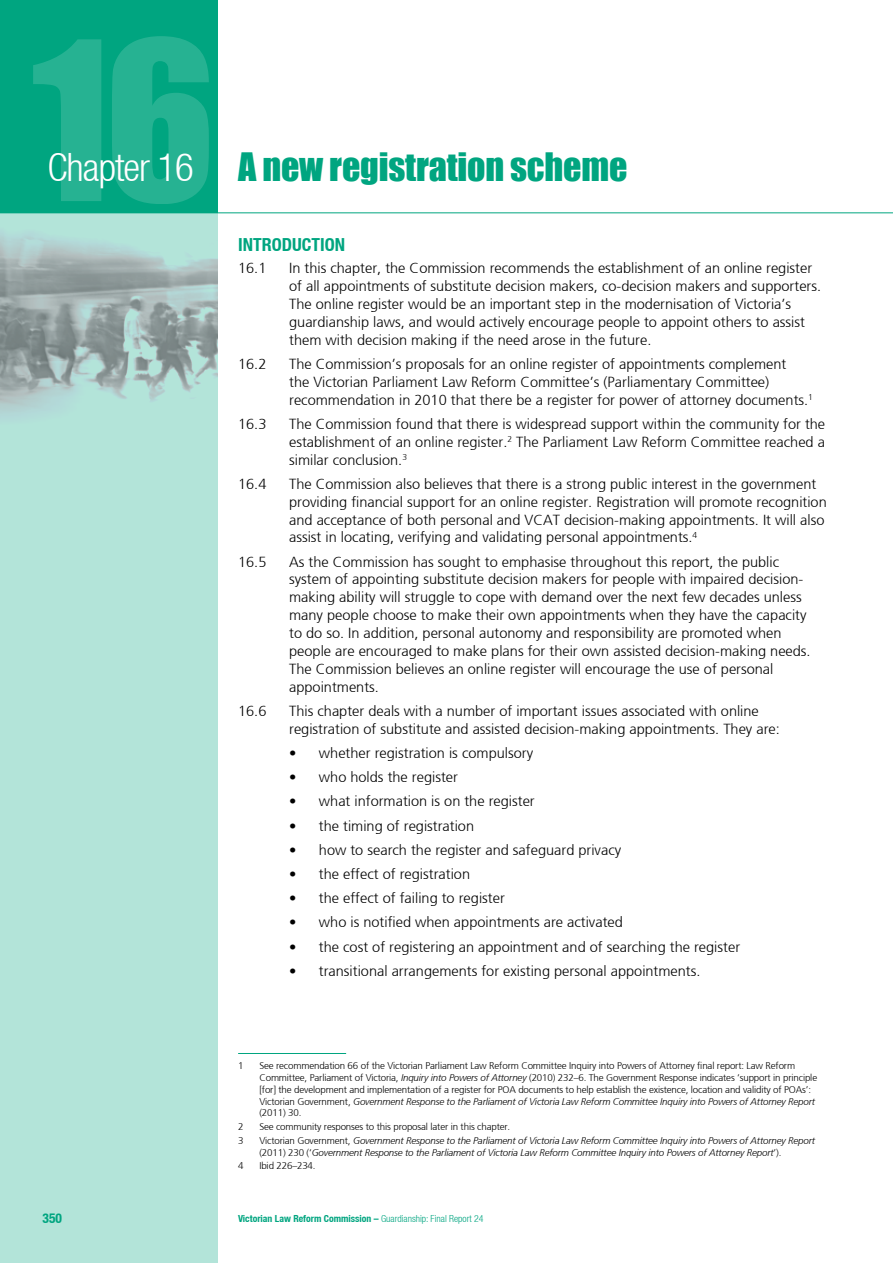
<style>
.page{position:relative;width:893px;height:1263px;background:#fff}
.page>*{position:absolute;margin:0;border:0;box-sizing:border-box;transform-origin:0 0}
.t1{font:204.6px "Impact";color:#fff}
.t2{font:36px "Impact";letter-spacing:-.005em;color:#00a580}
.t3{font:700 condensed 18px "Helvetica Neue LT";color:#00a580}
.t4{font:300 14.55px/17.9px "Frutiger";color:#000}
.t5{font:700 condensed 13.5px "Helvetica Neue LT";color:#00a580}
.t6{font:300 9.75px/11.7px "Frutiger";letter-spacing:-.015em;color:#000}
.t7{font:italic 300 9.75px/11.7px "Frutiger";letter-spacing:-.015em;color:#000}
.t8{font:700 condensed 9.75px "Helvetica Neue LT";color:#00a580}
.s1{font-family:"Helvetica Neue LT";font-weight:300;font-stretch:condensed;font-size:39px;color:#fff}
.s2{font-style:italic}
.s3{font-style:normal}
.s4{font-weight:300}
</style>
<div class="page">
<div style="left:0;top:191px;width:217px;height:1072px;background:#b3e4d9"></div>
<div style="left:0;top:0;width:217px;height:213px;background:#00a580"></div>
<hr style="left:0;top:213px;width:893px;height:1px;background:#00a580">
<img style="left:0;top:213px;width:217px;height:205px">
<hr style="left:238px;top:1053px;width:108px;height:1px;background:#00a580">
<h1 class="t1" style="left:32px;top:-38px;width:185px">16</h1>
<h2 class="t2" style="left:47px;top:139px;width:582px"><span class="s1">Chapter 16</span> A new registration scheme</h2>
<p class="t3" style="left:238px;top:234px;width:108px">Introduction</p>
<p class="t4" style="left:238px;top:260px;width:30px">16.1</p>
<p class="t4" style="left:289px;top:260px;width:533px">In this chapter, the Commission recommends the establishment of an online register of all appointments of substitute decision makers, co-decision makers and supporters.<br>The online register would be an important step in the modernisation of Victoria’s guardianship laws, and would actively encourage people to appoint others to assist them with decision making if the need arose in the future.</p>
<p class="t4" style="left:238px;top:355px;width:30px">16.2</p>
<p class="t4" style="left:289px;top:355px;width:525px">The Commission’s proposals for an online register of appointments complement<br>the Victorian Parliament Law Reform Committee’s (Parliamentary Committee) recommendation in 2010 that there be a register for power of attorney documents.<sup>1</sup></p>
<p class="t4" style="left:238px;top:415px;width:30px">16.3</p>
<p class="t4" style="left:289px;top:415px;width:538px;text-align:justify">The Commission found that there is widespread support within the community for the establishment of an online register.<sup>2</sup> The Parliament Law Reform Committee reached a similar conclusion.<sup>3</sup></p>
<p class="t4" style="left:238px;top:475px;width:30px">16.4</p>
<p class="t4" style="left:289px;top:475px;width:539px">The Commission also believes that there is a strong public interest in the government providing financial support for an online register. Registration will promote recognition and acceptance of both personal and VCAT decision-making appointments. It will also assist in locating, verifying and validating personal appointments.<sup>4</sup></p>
<p class="t4" style="left:238px;top:553px;width:30px">16.5</p>
<p class="t4" style="left:289px;top:553px;width:523px">As the Commission has sought to emphasise throughout this report, the public system of appointing substitute decision makers for people with impaired decision&shy;making ability will struggle to cope with demand over the next few decades unless many people choose to make their own appointments when they have the capacity to do so. In addition, personal autonomy and responsibility are promoted when people are encouraged to make plans for their own assisted decision-making needs.<br>The Commission believes an online register will encourage the use of personal appointments.</p>
<p class="t4" style="left:238px;top:702px;width:30px">16.6</p>
<p class="t4" style="left:289px;top:702px;width:492px">This chapter deals with a number of important issues associated with online registration of substitute and assisted decision-making appointments. They are:</p>
<p class="t4" style="left:289px;top:744px;width:245px">• whether registration is compulsory</p>
<p class="t4" style="left:289px;top:768px;width:170px">• who holds the register</p>
<p class="t4" style="left:289px;top:793px;width:247px">• what information is on the register</p>
<p class="t4" style="left:289px;top:817px;width:186px">• the timing of registration</p>
<p class="t4" style="left:289px;top:841px;width:334px">• how to search the register and safeguard privacy</p>
<p class="t4" style="left:289px;top:865px;width:182px">• the effect of registration</p>
<p class="t4" style="left:289px;top:889px;width:217px">• the effect of failing to register</p>
<p class="t4" style="left:289px;top:914px;width:335px">• who is notified when appointments are activated</p>
<p class="t4" style="left:289px;top:938px;width:452px">• the cost of registering an appointment and of searching the register</p>
<p class="t4" style="left:289px;top:962px;width:413px">• transitional arrangements for existing personal appointments.</p>
<p class="t6" style="left:238px;top:1060px;width:7px">1</p>
<p class="t6" style="left:259px;top:1060px;width:559px">See recommendation 66 of the Victorian Parliament Law Reform Committee Inquiry into Powers of Attorney final report: Law Reform Committee, Parliament of Victoria, <span class="s2">Inquiry into Powers of Attorney</span> (2010) 232–6. The Government Response indicates ‘support in principle [for] the development and implementation of a register for POA documents to help establish the existence, location and validity of POAs’:<br>Victorian Government, <span class="s2">Government Response to the Parliament of Victoria Law Reform Committee Inquiry into Powers of Attorney Report </span>(2011) 30.</p>
<p class="t6" style="left:238px;top:1121px;width:7px">2</p>
<p class="t6" style="left:259px;top:1121px;width:252px">See community responses to this proposal later in this chapter.</p>
<p class="t6" style="left:238px;top:1135px;width:7px">3</p>
<p class="t7" style="left:259px;top:1135px;width:557px"><span class="s3">Victorian Government,</span> Government Response to the Parliament of Victoria Law Reform Committee Inquiry into Powers of Attorney Report <span class="s3">(2011) 230 (‘</span>Government Response to the Parliament of Victoria Law Reform Committee Inquiry into Powers of Attorney Report<span class="s3">’).</span></p>
<p class="t6" style="left:238px;top:1160px;width:7px">4</p>
<p class="t6" style="left:259px;top:1160px;width:58px">Ibid 226–234.</p>
<p class="t5" style="left:43px;top:1209px;width:21px">350</p>
<p class="t8" style="left:238px;top:1213px;width:247px">Victorian Law Reform Commission – <span class="s4">Guardianship: Final Report 24</span></p>
</div>
